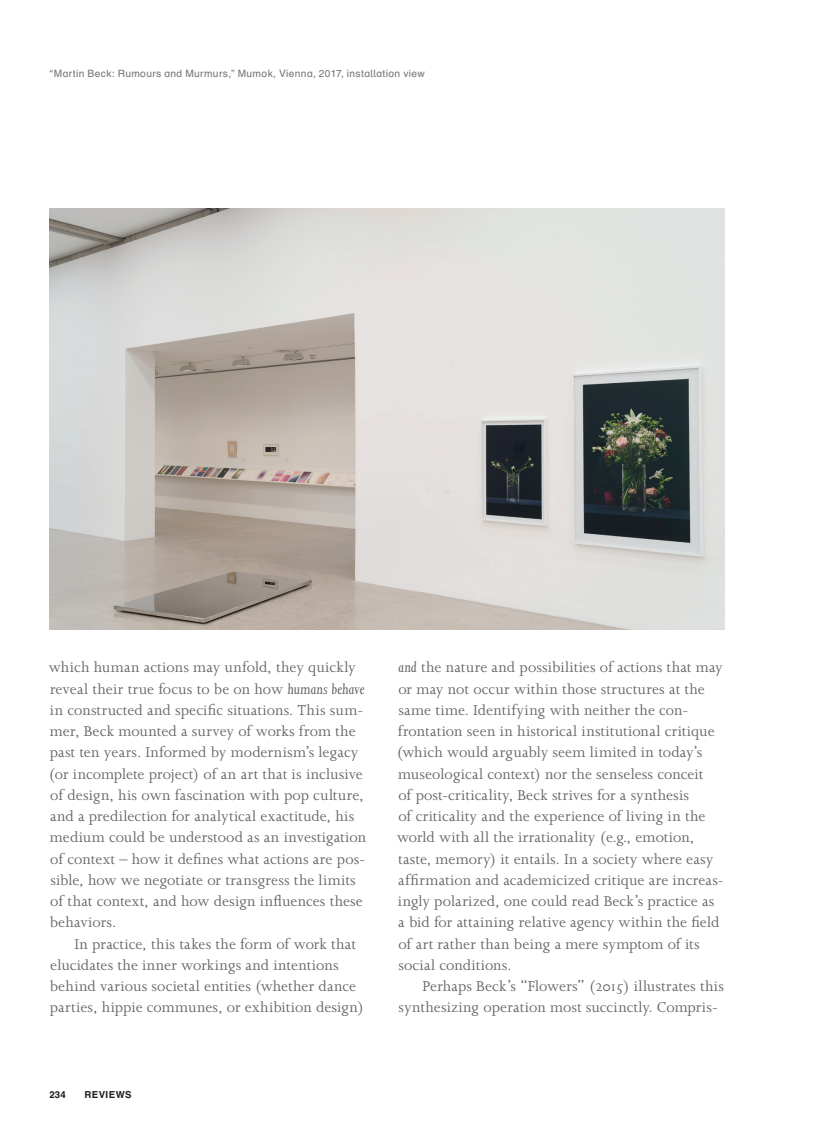
<style>
.page{position:relative;width:824px;height:1141px;background:#fff}
.page>*{position:absolute;margin:0;border:0;box-sizing:border-box;transform-origin:0 0}
.Brotschrift_Englisch{font:16.28px/21.3px "Joanna";letter-spacing:.01em;color:#636366}
.Legenden_Englisch{font:10.15px "Schulbuch Nord";letter-spacing:.035em;color:#76787b}
.t1{font:700 9.62px "Schulbuch Nord";letter-spacing:.05em;color:#231f20}
.s1{font-style:italic}
.s2{font-family:"Joanna MT Expert"}
</style>
<div class="page">
<img style="left:50px;top:208px;width:674px;height:422px">
<p class="Legenden_Englisch" style="left:50px;top:67px;width:377px">“Martin Beck: Rumours and Murmurs,” Mumok, Vienna, 2017, installation view</p>
<p class="Brotschrift_Englisch" style="left:49px;top:657px;width:319px">which human actions may unfold, they quickly reveal their true focus to be on how <span class="s1">humans behave </span>in constructed and specific situations. This sum&shy;mer, Beck mounted a survey of works from the past ten years. Informed by modernism’s legacy (or incomplete project) of an art that is inclusive of design, his own fascination with pop culture, and a predilection for analytical exactitude, his medium could be understood as an investigation of context – how it defines what actions are pos&shy;sible, how we negotiate or transgress the limits of that context, and how design influences these behaviors.</p>
<p class="Brotschrift_Englisch" style="left:50px;top:933px;width:316px;text-indent:25px">In practice, this takes the form of work that elucidates the inner workings and intentions behind various societal entities (whether dance parties, hippie communes, or exhibition design)</p>
<p class="t1" style="left:50px;top:1088px;width:18px">234</p>
<p class="t1" style="left:84px;top:1088px;width:49px">REVIEWS</p>
<p class="Brotschrift_Englisch" style="left:396px;top:657px;width:328px"><span class="s1">and</span> the nature and possibilities of actions that may or may not occur within those structures at the same time. Identifying with neither the con&shy;frontation seen in historical institutional critique (which would arguably seem limited in today’s museological context) nor the senseless conceit<br>of post-criticality, Beck strives for a synthesis<br>of criticality and the experience of living in the world with all the irrationality (e.g., emotion, taste, memory) it entails. In a society where easy affirmation and academicized critique are increas&shy;ingly polarized, one could read Beck’s practice as a bid for attaining relative agency within the field of art rather than being a mere symptom of its social conditions.</p>
<p class="Brotschrift_Englisch" style="left:398px;top:976px;width:327px;text-indent:24px">Perhaps Beck’s “Flowers” (<span class="s2">2015</span>) illustrates this synthesizing operation most succinctly. Compris-</p>
</div>
